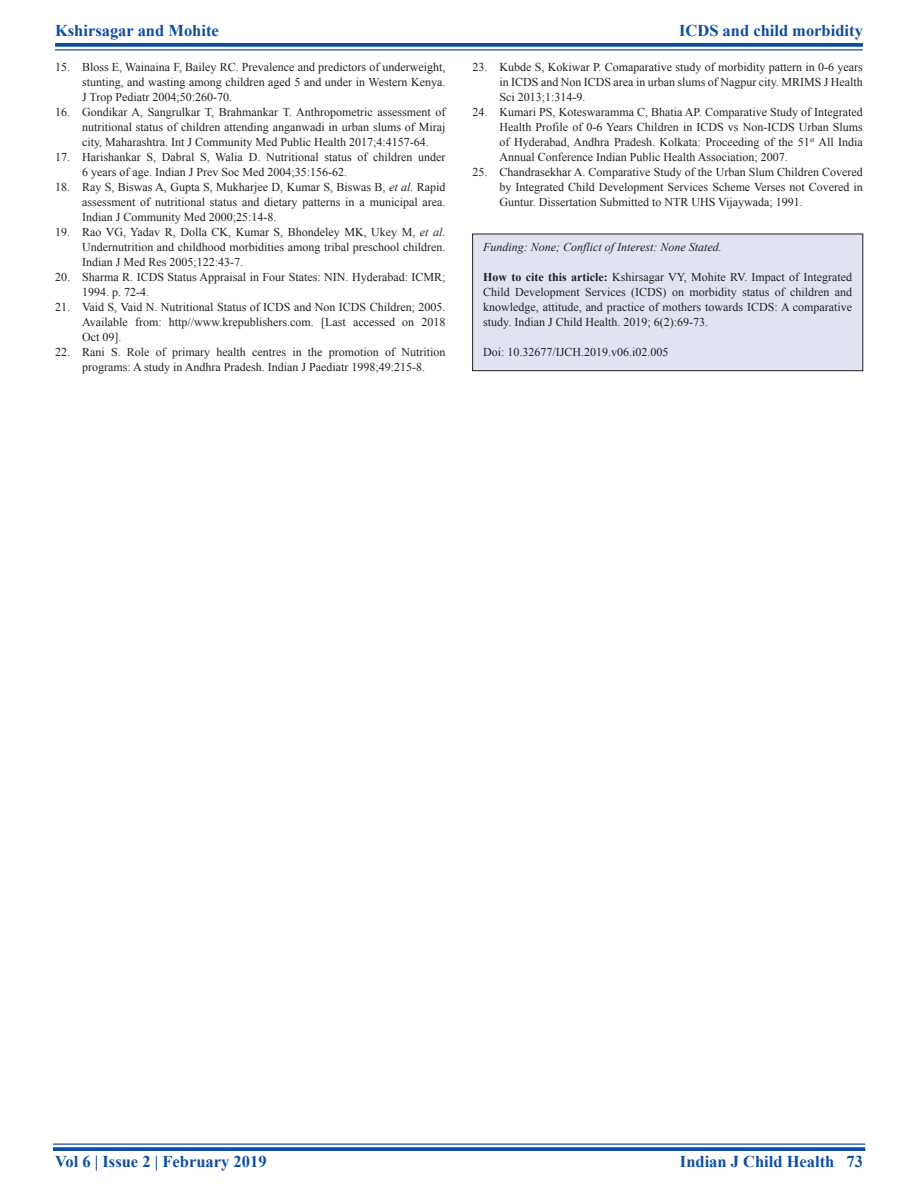
<style>
.page{position:relative;width:918px;height:1188px;background:#fff}
.page>*{position:absolute;margin:0;border:0;box-sizing:border-box;transform-origin:0 0}
.t1{font:700 16.5px "Times New Roman";color:#0d4da1}
.REF{font:12px/15px "Times New Roman";color:#231f20;text-align:justify}
.SRC{font:12px/15px "Times New Roman";color:#231f20;text-align:justify}
.SRC-2{font:italic 12px "Times New Roman";color:#231f20}
.s1{font-style:italic}
.s2{font-weight:700}
</style>
<div class="page">
<svg style="left:55px;top:43px;width:808px;height:4px;background:#1b57a6"></svg>
<hr style="left:55px;top:49px;width:808px;height:2px;background:#0d4da1">
<hr style="left:53px;top:1143px;width:812px;height:2px;background:#0d4da1">
<svg style="left:53px;top:1147px;width:812px;height:4px;background:#1b57a6"></svg>
<div style="left:473px;top:234px;width:390px;height:137px;background:#e0e4f2"></div>
<div style="left:473px;top:234px;width:390px;height:137px;border:1px solid #231f20"></div>
<h1 class="t1" style="left:55px;top:18px;width:165px">Kshirsagar and Mohite</h1>
<h1 class="t1" style="left:679px;top:18px;width:185px">ICDS and child morbidity</h1>
<p class="REF" style="left:82px;top:59px;width:365px;text-indent:-27px">15. Bloss E, Wainaina F, Bailey RC. Prevalence and predictors of underweight, stunting, and wasting among children aged 5 and under in Western Kenya.<br>J Trop Pediatr 2004;50:260-70.</p>
<p class="REF" style="left:82px;top:104px;width:365px;text-indent:-27px">16. Gondikar A, Sangrulkar T, Brahmankar T. Anthropometric assessment of nutritional status of children attending anganwadi in urban slums of Miraj city, Maharashtra. Int J Community Med Public Health 2017;4:4157-64.</p>
<p class="REF" style="left:82px;top:149px;width:365px;text-indent:-27px">17. Harishankar S, Dabral S, Walia D. Nutritional status of children under<br>6 years of age. Indian J Prev Soc Med 2004;35:156-62.</p>
<p class="REF" style="left:82px;top:179px;width:365px;text-indent:-27px">18. Ray S, Biswas A, Gupta S, Mukharjee D, Kumar S, Biswas B, <span class="s1">et al.</span> Rapid assessment of nutritional status and dietary patterns in a municipal area.<br>Indian J Community Med 2000;25:14-8.</p>
<p class="REF" style="left:82px;top:224px;width:365px;text-indent:-27px">19. Rao VG, Yadav R, Dolla CK, Kumar S, Bhondeley MK, Ukey M, <span class="s1">et al.<br></span>Undernutrition and childhood morbidities among tribal preschool children.<br>Indian J Med Res 2005;122:43-7.</p>
<p class="REF" style="left:82px;top:269px;width:365px;text-indent:-27px">20. Sharma R. ICDS Status Appraisal in Four States: NIN. Hyderabad: ICMR;<br>1994. p. 72-4.</p>
<p class="REF" style="left:82px;top:299px;width:365px;text-indent:-27px">21. Vaid S, Vaid N. Nutritional Status of ICDS and Non ICDS Children; 2005.<br>Available from: http//www.krepublishers.com. [Last accessed on 2018<br>Oct 09].</p>
<p class="REF" style="left:55px;top:344px;width:392px;text-align:center">22. Rani S. Role of primary health centres in the promotion of Nutrition programs: A study in Andhra Pradesh. Indian J Paediatr 1998;49:215-8.</p>
<p class="REF" style="left:500px;top:59px;width:365px;text-indent:-27px">23. Kubde S, Kokiwar P. Comaparative study of morbidity pattern in 0-6 years in ICDS and Non ICDS area in urban slums of Nagpur city. MRIMS J Health Sci 2013;1:314-9.</p>
<p class="REF" style="left:500px;top:104px;width:365px;text-indent:-27px">24. Kumari PS, Koteswaramma C, Bhatia AP. Comparative Study of Integrated Health Profile of 0-6 Years Children in ICDS vs Non-ICDS Urban Slums of Hyderabad, Andhra Pradesh. Kolkata: Proceeding of the 51<sup>st</sup> All India Annual Conference Indian Public Health Association; 2007.</p>
<p class="REF" style="left:500px;top:164px;width:365px;text-indent:-27px">25. Chandrasekhar A. Comparative Study of the Urban Slum Children Covered by Integrated Child Development Services Scheme Verses not Covered in Guntur. Dissertation Submitted to NTR UHS Vijaywada; 1991.</p>
<p class="SRC-2" style="left:483px;top:238px;width:240px">Funding: None; Conflict of Interest: None Stated.</p>
<p class="SRC" style="left:483px;top:269px;width:371px"><span class="s2">How to cite this article:</span> Kshirsagar VY, Mohite RV. Impact of Integrated Child Development Services (ICDS) on morbidity status of children and knowledge, attitude, and practice of mothers towards ICDS: A comparative study. Indian J Child Health. 2019; 6(2):69-73.</p>
<p class="SRC" style="left:483px;top:344px;width:187px">Doi: 10.32677/IJCH.2019.v06.i02.005</p>
<h1 class="t1" style="left:55px;top:1150px;width:213px">Vol 6 | Issue 2 | February 2019</h1>
<h1 class="t1" style="left:680px;top:1150px;width:185px">Indian J Child Health 73</h1>
</div>
